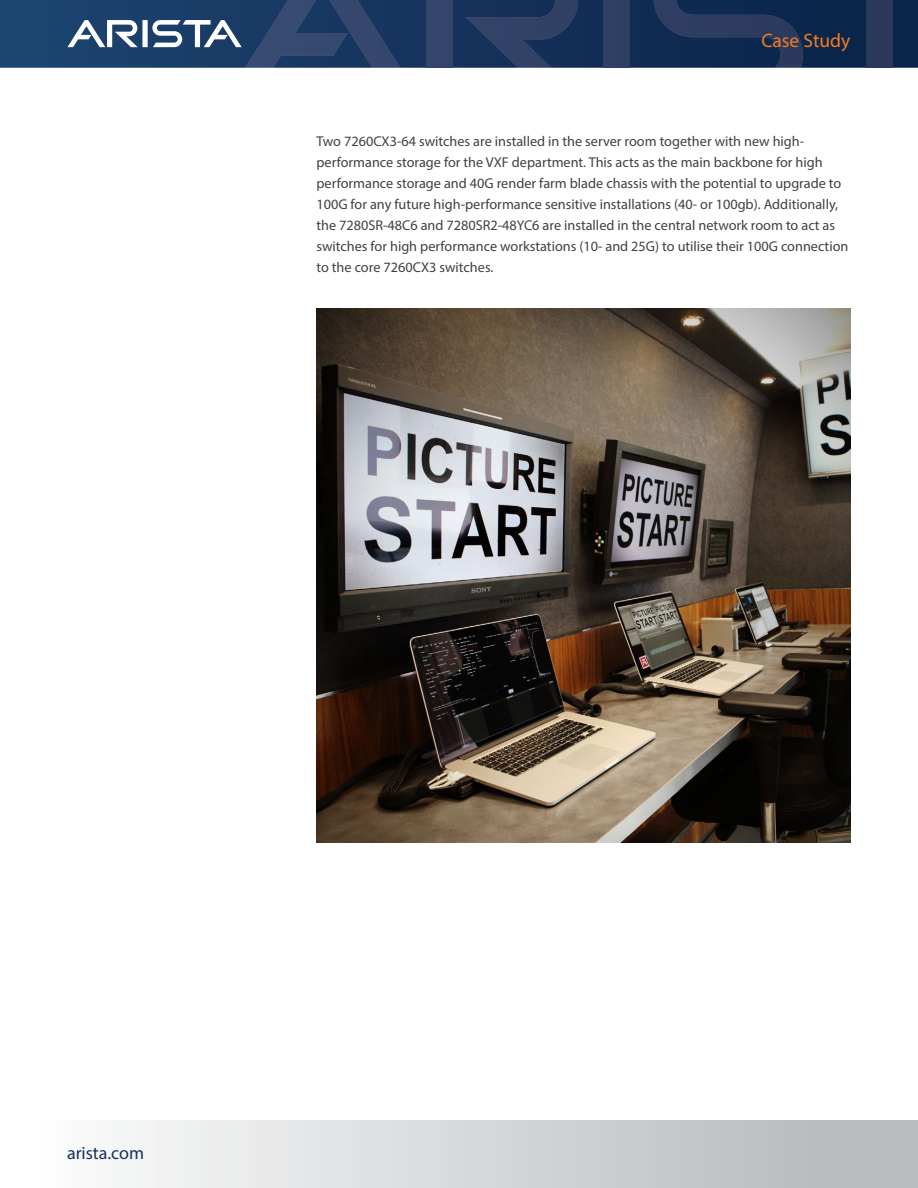
<style>
.page{position:relative;width:918px;height:1188px;background:#fff}
.page>*{position:absolute;margin:0;border:0;box-sizing:border-box;transform-origin:0 0}
.t1{font:19.5px "Myriad Pro";color:#f47b20}
.t2{font:18px "Myriad Pro";color:#16325c}
.t3{font:14.25px/21px "Myriad Pro";color:#414042}
</style>
<div class="page">
<svg style="left:0;top:0;width:918px;height:68px;background:#13325a"></svg>
<div style="left:426px;top:0;width:26px;height:68px;background:#34446a"></div>
<svg style="left:465px;top:0;width:113px;height:68px;background:#22385f"></svg>
<svg style="left:67px;top:0;width:333px;height:68px;background:#334f75"></svg>
<div style="left:604px;top:0;width:26px;height:68px;background:#2f3f63"></div>
<svg style="left:654px;top:0;width:149px;height:68px;background:#1a3156"></svg>
<div style="left:867px;top:0;width:26px;height:68px;background:#2a385a"></div>
<div style="left:0;top:1120px;width:918px;height:68px;background:linear-gradient(to right,#fff,#b3b5b7)"></div>
<img style="left:316px;top:309px;width:534px;height:534px">
<h1 class="t1" style="left:761px;top:29px;width:91px">Case Study</h1>
<p class="t3" style="left:316px;top:130px;width:534px">Two 7260CX3-64 switches are installed in the server room together with new high&shy;performance storage for the VXF department. This acts as the main backbone for high performance storage and 40G render farm blade chassis with the potential to upgrade to 100G for any future high-performance sensitive installations (40- or 100gb). Additionally, the 7280SR-48C6 and 7280SR2-48YC6 are installed in the central network room to act as switches for high performance workstations (10- and 25G) to utilise their 100G connection to the core 7260CX3 switches.</p>
<p class="t2" style="left:67px;top:1142px;width:79px">arista.com</p>
</div>
